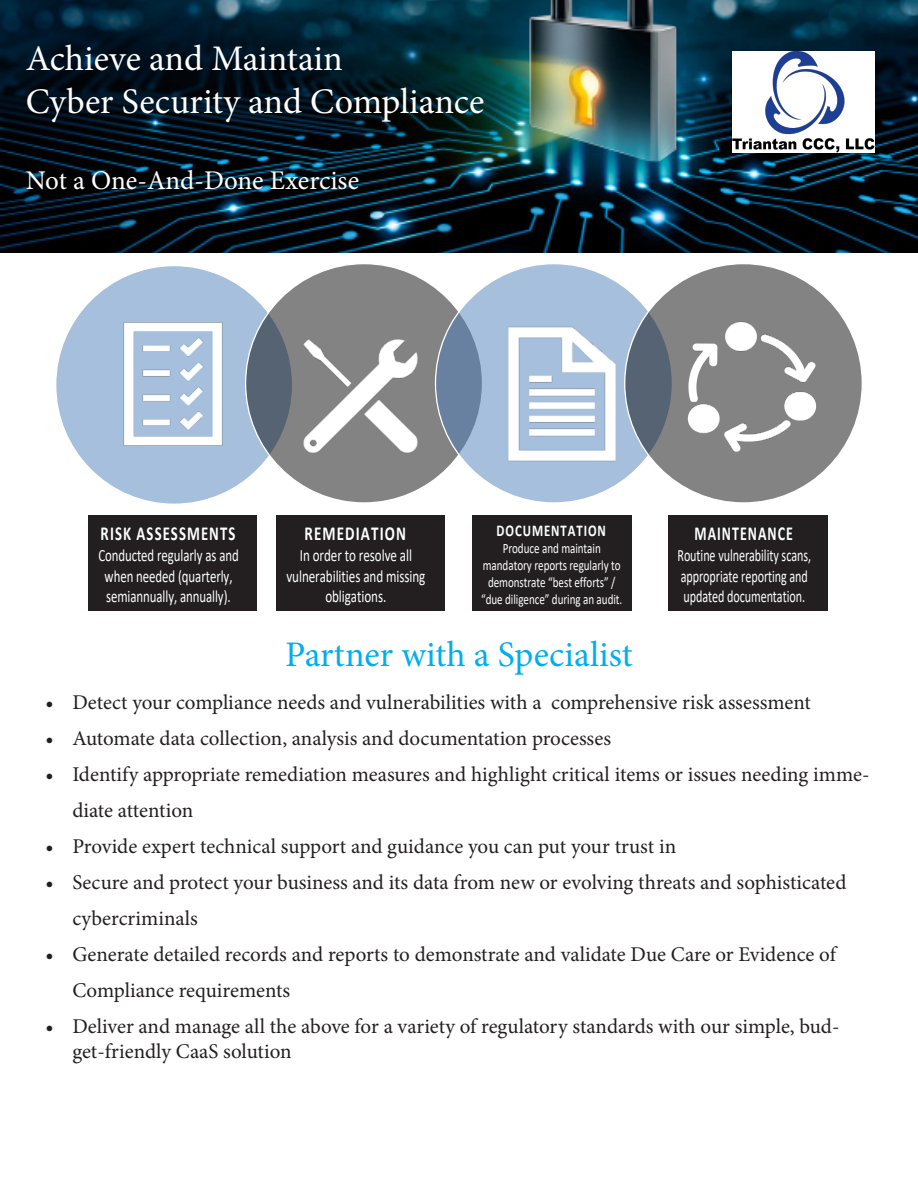
<style>
.page{position:relative;width:918px;height:1188px;background:#fff}
.page>*{position:absolute;margin:0;border:0;box-sizing:border-box;transform-origin:0 0}
.t1{font:36px "Minion Pro";color:#fff}
.t2{font:36px "Minion Pro";color:#00aeef}
.t3{font:27px "Minion Pro";letter-spacing:-.005em;color:#fff}
.t4{font:21px/36px "Minion Pro";color:#231f20}
.t5{font:700 19.95px "Calibri";letter-spacing:.075em;color:#fff;scale:.74 1}
.t6{font:700 19.95px "Calibri";letter-spacing:.075em;color:#fff;scale:.7 1}
.t7{font:700 19.95px "Calibri";letter-spacing:.075em;color:#fff;scale:.76 1}
.t8{font:17.25px/20.7px "Calibri";letter-spacing:-.005em;color:#fff;scale:.7 1}
.t9{font:17.25px/20.7px "Calibri";letter-spacing:-.005em;color:#fff;text-align:center;scale:.74 1}
.t10{font:17.25px/20.7px "Calibri";letter-spacing:-.005em;color:#fff;text-align:center;scale:.76 1}
.t11{font:700 16.5px "Calibri";letter-spacing:.075em;color:#fff;scale:.77 1}
.t12{font:14.25px/17px "Calibri";letter-spacing:-.005em;color:#fff;text-align:center;scale:.77 1}
</style>
<div class="page">
<div style="left:56px;top:266px;width:237px;height:238px;background:#a6bfdd;border-radius:50%"></div>
<div style="left:246px;top:264px;width:236px;height:239px;background:#080808;border-radius:50%;opacity:.5"></div>
<div style="left:436px;top:264px;width:236px;height:239px;background:#4f81bd;border-radius:50%;opacity:.5"></div>
<div style="left:625px;top:264px;width:237px;height:239px;background:#080808;border-radius:50%;opacity:.5"></div>
<img style="left:123px;top:322px;width:125px;height:124px">
<img style="left:293px;top:328px;width:136px;height:135px">
<img style="left:480px;top:315px;width:164px;height:159px">
<img style="left:653px;top:300px;width:190px;height:163px">
<div style="left:473px;top:515px;width:159px;height:96px;background:#231f20"></div>
<div style="left:668px;top:515px;width:159px;height:96px;background:#231f20"></div>
<div style="left:276px;top:515px;width:169px;height:96px;background:#231f20"></div>
<div style="left:89px;top:515px;width:168px;height:96px;background:#231f20"></div>
<img style="left:0;top:0;width:918px;height:253px">
<img style="left:732px;top:52px;width:143px;height:101px">
<p class="t1" style="left:26px;top:34px;width:319px">Achieve and Maintain</p>
<p class="t1" style="left:26px;top:77px;width:460px">Cyber Security and Compliance</p>
<p class="t3" style="left:240px;top:151px;width:42px">cise</p>
<p class="t3" style="left:26px;top:162px;width:335px">Not a One-And-Done Exercise</p>
<p class="t5" style="left:101px;top:519px;width:184px">RISK ASSESSMENTS</p>
<p class="t9" style="left:98px;top:544px;width:191px">Conducted regularly as and when needed (quarterly, semiannually, annually).</p>
<p class="t7" style="left:305px;top:519px;width:135px">REMEDIATION</p>
<p class="t10" style="left:286px;top:544px;width:184px">In order to resolve all vulnerabilities and missing obligations.</p>
<p class="t11" style="left:497px;top:519px;width:144px">DOCUMENTATION</p>
<p class="t12" style="left:481px;top:540px;width:185px">Produce and maintain mandatory reports regularly to demonstrate “best efforts” / “due diligence” during an audit.</p>
<p class="t2" style="left:285px;top:630px;width:349px">Partner with a Specialist</p>
<p class="t6" style="left:695px;top:519px;width:142px">MAINTENANCE</p>
<p class="t8" style="left:678px;top:544px;width:192px">Routine vulnerability scans, appropriate reporting and updated documentation.</p>
<p class="t4" style="left:45px;top:685px;width:767px">• Detect your compliance needs and vulnerabilities with a comprehensive risk assessment</p>
<p class="t4" style="left:45px;top:721px;width:567px">• Automate data collection, analysis and documentation processes</p>
<p class="t4" style="left:72px;top:757px;width:799px;text-indent:-27px">• Identify appropriate remediation measures and highlight critical items or issues needing imme&shy;diate attention</p>
<p class="t4" style="left:45px;top:829px;width:632px">• Provide expert technical support and guidance you can put your trust in</p>
<p class="t4" style="left:72px;top:865px;width:776px;text-indent:-27px">• Secure and protect your business and its data from new or evolving threats and sophisticated cybercriminals</p>
<p class="t4" style="left:72px;top:937px;width:765px;text-indent:-27px">• Generate detailed records and reports to demonstrate and validate Due Care or Evidence of<br>Compliance requirements</p>
<p class="t4" style="left:72px;top:1014px;width:769px;line-height:25.2px;text-indent:-27px">• Deliver and manage all the above for a variety of regulatory standards with our simple, bud&shy;get-friendly CaaS solution</p>
</div>
